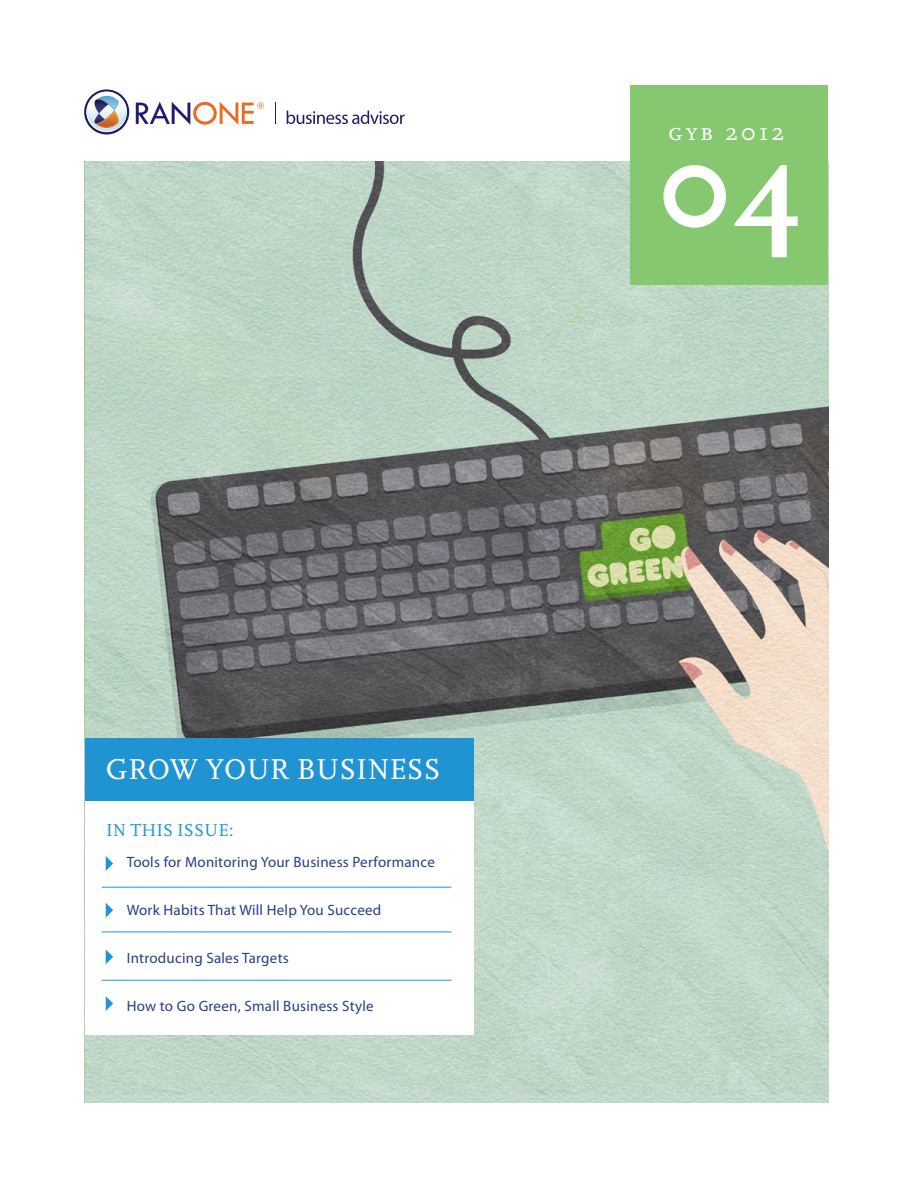
<style>
.page{position:relative;width:918px;height:1188px;background:#fff}
.page>*{position:absolute;margin:0;border:0;box-sizing:border-box;transform-origin:0 0}
.t1{font:700 128.7px "Scala";color:#fff}
.t2{font:30px "Scala";color:#fff}
.t3{font:25.5px "Scala Caps";letter-spacing:.1em;color:#fff}
.t4{font:18px "Scala";letter-spacing:.005em;color:#2094d2}
.index_menu{font:15px "Myriad Pro";letter-spacing:.015em;color:#253f8e}
</style>
<div class="page">
<img style="left:85px;top:162px;width:743px;height:941px">
<div style="left:630px;top:85px;width:198px;height:200px;background:#85c86f"></div>
<svg style="left:136px;top:102px;width:128px;height:23px"></svg>
<svg style="left:84px;top:89px;width:45px;height:46px"></svg>
<svg style="left:287px;top:111px;width:118px;height:13px"></svg>
<svg style="left:275px;top:102px;width:1px;height:22px"></svg>
<div style="left:85px;top:770px;width:388px;height:265px;background:#fff"></div>
<div style="left:85px;top:739px;width:388px;height:62px;background:#2094d2"></div>
<svg style="left:106px;top:856px;width:7px;height:15px"></svg>
<svg style="left:106px;top:903px;width:7px;height:15px"></svg>
<svg style="left:106px;top:996px;width:7px;height:15px"></svg>
<svg style="left:106px;top:950px;width:7px;height:14px"></svg>
<hr style="left:102px;top:887px;width:349px;height:1px;background:#2094d2">
<hr style="left:102px;top:932px;width:349px;height:1px;background:#2094d2">
<hr style="left:102px;top:980px;width:349px;height:1px;background:#2094d2">
<p class="t2" style="left:106px;top:753px;width:336px">GROW YOUR BUSINESS</p>
<p class="t4" style="left:106px;top:821px;width:129px">IN THIS ISSUE:</p>
<p class="index_menu" style="left:127px;top:853px;width:310px">Tools for Monitoring Your Business Performance</p>
<p class="index_menu" style="left:127px;top:901px;width:256px">Work Habits That Will Help You Succeed</p>
<p class="index_menu" style="left:127px;top:949px;width:164px">Introducing Sales Targets</p>
<p class="index_menu" style="left:127px;top:997px;width:249px">How to Go Green, Small Business Style</p>
<p class="t3" style="left:668px;top:118px;width:118px">gyb 2012</p>
<p class="t1" style="left:656px;top:111px;width:150px">04</p>
</div>
